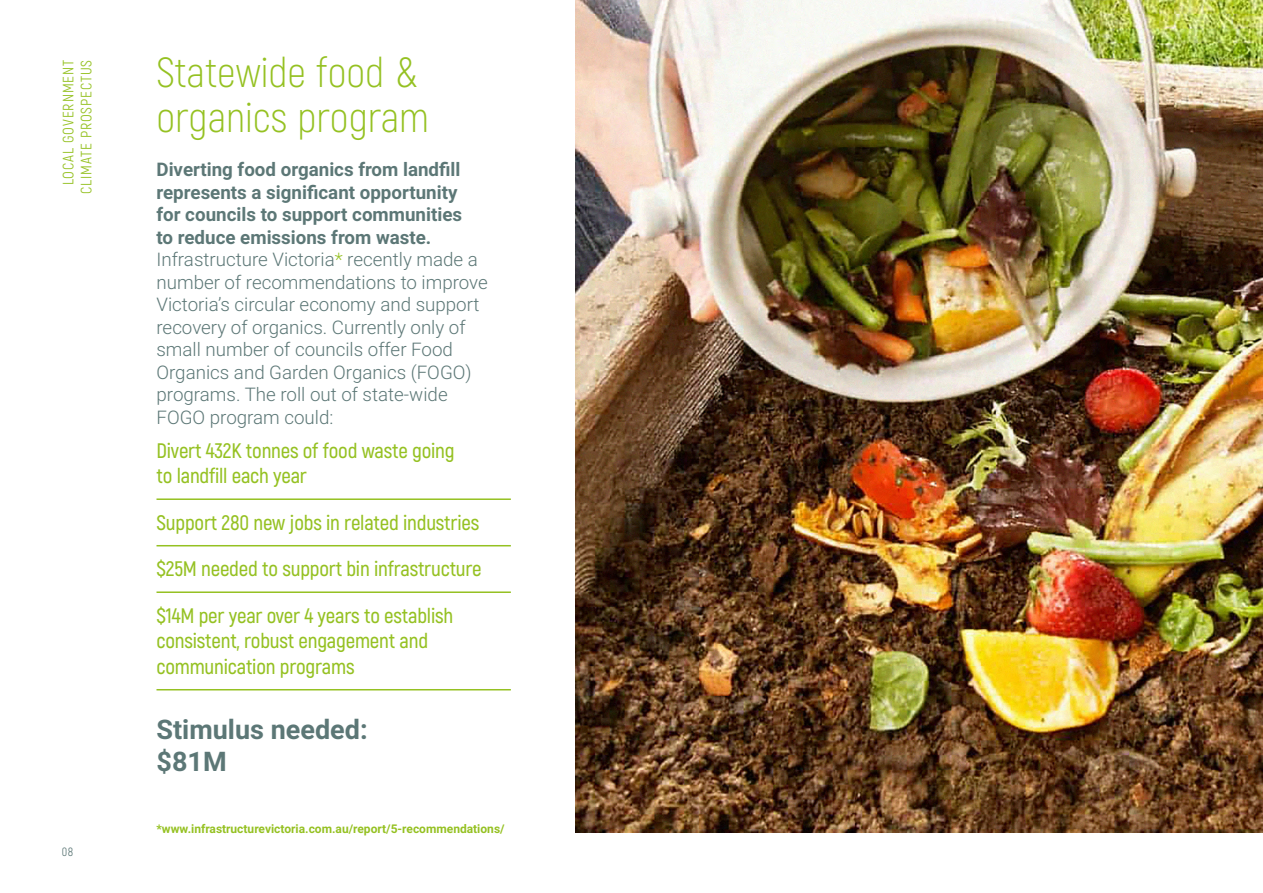
<style>
.page{position:relative;width:1263px;height:893px;background:#fff}
.page>*{position:absolute;margin:0;border:0;box-sizing:border-box;transform-origin:0 0}
.t1{font:300 42px/45px "Akrobat";color:#95c122}
.t2{font:700 27px/31.5px "Roboto";color:#5c7776}
.t3{font:600 21px/25.5px "Akrobat";letter-spacing:-.01em;color:#95c122}
.t4{font:300 18.75px/22.5px "Roboto";color:#5c7776}
.t5{font:15px/18px "Akrobat";letter-spacing:.06em;color:#95c122;text-align:center}
.t6{font:700 12px "Roboto";color:#95c122}
.t7{font:12px "Akrobat";color:#5c7776}
.s1{font-weight:700}
.s2{color:#95c122}
</style>
<div class="page">
<hr style="left:156px;top:498px;width:355px;height:2px;background:#95c122">
<hr style="left:156px;top:545px;width:355px;height:1px;background:#95c122">
<hr style="left:156px;top:591px;width:355px;height:2px;background:#95c122">
<hr style="left:156px;top:689px;width:355px;height:1px;background:#95c122">
<img style="left:576px;top:0;width:687px;height:833px">
<p class="t5" style="left:59px;top:194px;width:136px;rotate:-90deg">LOCAL GOVERNMENT<br>CLIMATE PROSPECTUS</p>
<p class="t7" style="left:62px;top:844px;width:13px">08</p>
<h1 class="t1" style="left:156px;top:50px;width:274px">Statewide food &amp; organics program</h1>
<p class="t4" style="left:156px;top:158px;width:333px"><span class="s1">Diverting food organics from landfill represents a significant opportunity<br>for councils to support communities<br>to reduce emissions from waste.<br></span>Infrastructure Victoria<span class="s2">*</span> recently made a number of recommendations to improve Victoria’s circular economy and support recovery of organics. Currently only of small number of councils offer Food Organics and Garden Organics (FOGO) programs. The roll out of state-wide FOGO program could:</p>
<p class="t3" style="left:156px;top:438px;width:300px">Divert 432K tonnes of food waste going to landfill each year</p>
<p class="t3" style="left:156px;top:510px;width:324px">Support 280 new jobs in related industries</p>
<p class="t3" style="left:156px;top:556px;width:327px">$25M needed to support bin infrastructure</p>
<p class="t3" style="left:156px;top:603px;width:298px">$14M per year over 4 years to establish consistent, robust engagement and communication programs</p>
<h2 class="t2" style="left:156px;top:713px;width:213px">Stimulus needed: $81M</h2>
<p class="t6" style="left:156px;top:820px;width:350px">*www.infrastructurevictoria.com.au/report/5-recommendations/</p>
</div>
